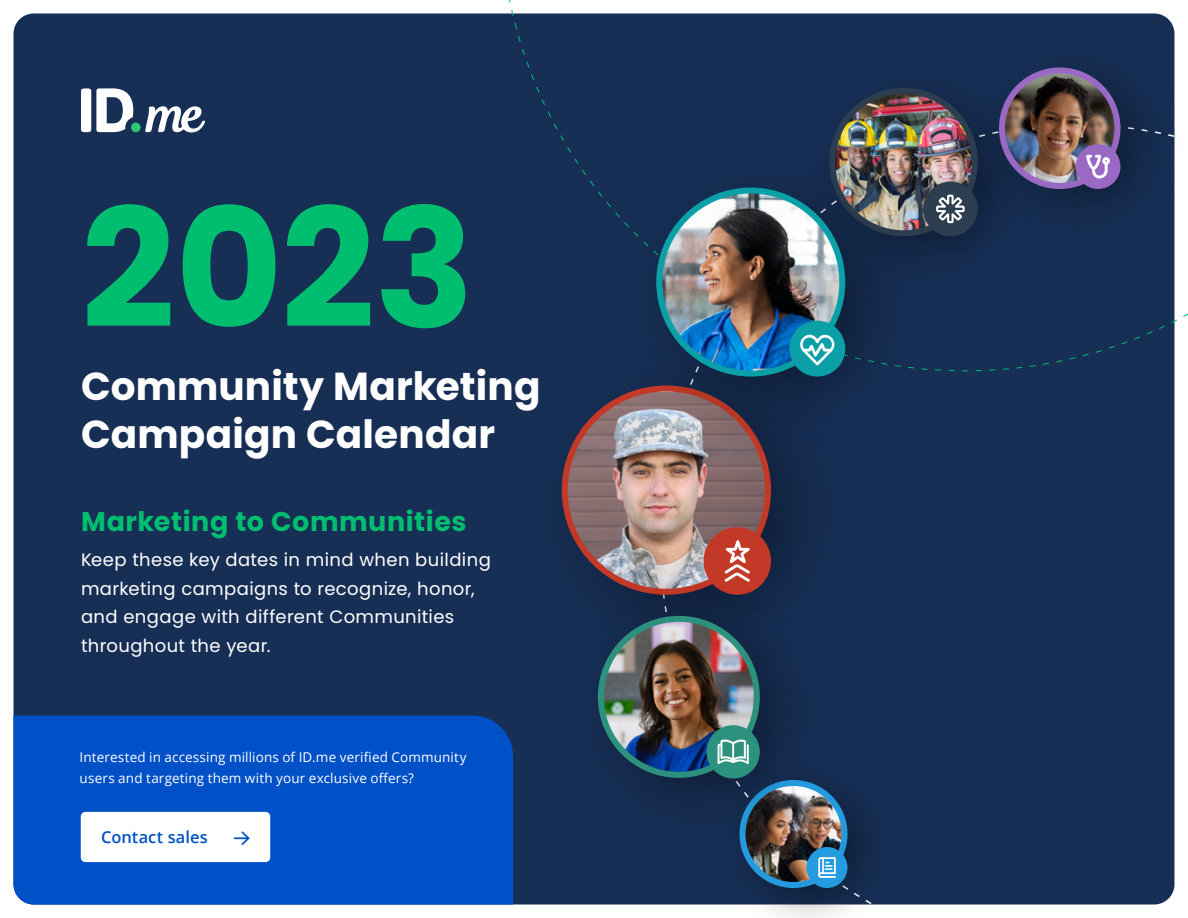
<style>
.page{position:relative;width:1188px;height:918px;background:#fff}
.page>*{position:absolute;margin:0;border:0;box-sizing:border-box;transform-origin:0 0}
.t1{font:700 165px "Poppins";color:#00be6f}
.t2{font:700 39px/48px "Poppins";letter-spacing:.005em;color:#fff}
.t3{font:700 27px "Poppins";letter-spacing:.02em;color:#00be6f}
.t4{font:18px/28.5px "Poppins";letter-spacing:.02em;color:#fff}
.t5{font:600 16.5px "Open Sans";letter-spacing:.005em;color:#0050c7}
.t6{font:13.5px/21px "Open Sans";letter-spacing:.01em;color:#fff}
</style>
<div class="page">
<div style="left:14px;top:14px;width:1160px;height:890px;background:#172f55;border-radius:20px"></div>
<div style="left:14px;top:716px;width:499px;height:188px;background:#0050c7"></div>
<div style="left:572px;top:37px;width:616px;height:881px;background:#172f55"></div>
<svg style="left:659px;top:357px;width:529px;height:561px"></svg>
<svg style="left:81px;top:88px;width:52px;height:44px"></svg>
<div style="left:131px;top:123px;width:10px;height:9px;background:#2ec778;border-radius:50%"></div>
<svg style="left:145px;top:106px;width:60px;height:26px"></svg>
<img style="left:832px;top:91px;width:143px;height:142px;border-radius:71px">
<div style="left:894px;top:152px;width:113px;height:113px;background:#000;opacity:.05"></div>
<div style="left:923px;top:182px;width:55px;height:54px;background:#2d3e51;border-radius:50%"></div>
<svg style="left:936px;top:194px;width:29px;height:30px"></svg>
<div style="left:81px;top:812px;width:189px;height:50px;background:#fff;border-radius:5px"></div>
<div style="left:520px;top:341px;width:341px;height:340px;background:#172f55"></div>
<img style="left:565px;top:397px;width:203px;height:183px">
<div style="left:667px;top:490px;width:141px;height:141px;background:#000;opacity:.05"></div>
<div style="left:704px;top:527px;width:67px;height:68px;background:#c23a27;border-radius:50%"></div>
<svg style="left:724px;top:540px;width:26px;height:40px"></svg>
<div style="left:619px;top:147px;width:307px;height:307px;background:#000;opacity:.36"></div>
<img style="left:659px;top:191px;width:183px;height:183px;border-radius:92px">
<div style="left:656px;top:188px;width:189px;height:189px;border:6px solid #0ba0a7;border-radius:50%"></div>
<div style="left:760px;top:290px;width:116px;height:116px;background:#000;opacity:.05"></div>
<div style="left:789px;top:321px;width:56px;height:56px;background:#0ba0a7;border-radius:50%"></div>
<svg style="left:800px;top:335px;width:34px;height:30px"></svg>
<div style="left:715px;top:754px;width:185px;height:164px;background:#000;opacity:.36"></div>
<img style="left:742px;top:783px;width:102px;height:102px;border-radius:51px">
<div style="left:784px;top:825px;width:86px;height:85px;background:#000;opacity:.05"></div>
<div style="left:807px;top:847px;width:40px;height:41px;background:#259bdf;border-radius:50%"></div>
<svg style="left:818px;top:857px;width:18px;height:21px"></svg>
<div style="left:969px;top:35px;width:216px;height:216px;background:#000;opacity:.36"></div>
<img style="left:1002px;top:70px;width:116px;height:116px;border-radius:58px">
<div style="left:999px;top:68px;width:121px;height:121px;border:6px solid #9a69c4;border-radius:50%"></div>
<div style="left:1052px;top:121px;width:92px;height:92px;background:#000;opacity:.05"></div>
<div style="left:1076px;top:144px;width:44px;height:45px;background:#9a69c4;border-radius:50%"></div>
<svg style="left:1082px;top:123px;width:106px;height:409px"></svg>
<div style="left:565px;top:580px;width:267px;height:267px;background:#000;opacity:.36"></div>
<img style="left:601px;top:619px;width:156px;height:156px;border-radius:78px">
<div style="left:598px;top:616px;width:162px;height:162px;border:6px solid #2d927d;border-radius:50%"></div>
<div style="left:678px;top:696px;width:110px;height:111px;background:#000;opacity:.05"></div>
<div style="left:706px;top:725px;width:54px;height:53px;background:#2d927d;border-radius:50%"></div>
<svg style="left:718px;top:740px;width:31px;height:24px"></svg>
<h1 class="t1" style="left:81px;top:174px;width:395px">2023</h1>
<h2 class="t2" style="left:81px;top:362px;width:461px">Community Marketing<br>Campaign Calendar</h2>
<h3 class="t3" style="left:81px;top:506px;width:387px">Marketing to Communities</h3>
<p class="t4" style="left:81px;top:546px;width:411px">Keep these key dates in mind when building marketing campaigns to recognize, honor, and engage with different Communities throughout the year.</p>
<p class="t6" style="left:80px;top:746px;width:388px">Interested in accessing millions of ID.me verified Community users and targeting them with your exclusive offers?</p>
<p class="t5" style="left:101px;top:826px;width:108px">Contact sales</p>
</div>
